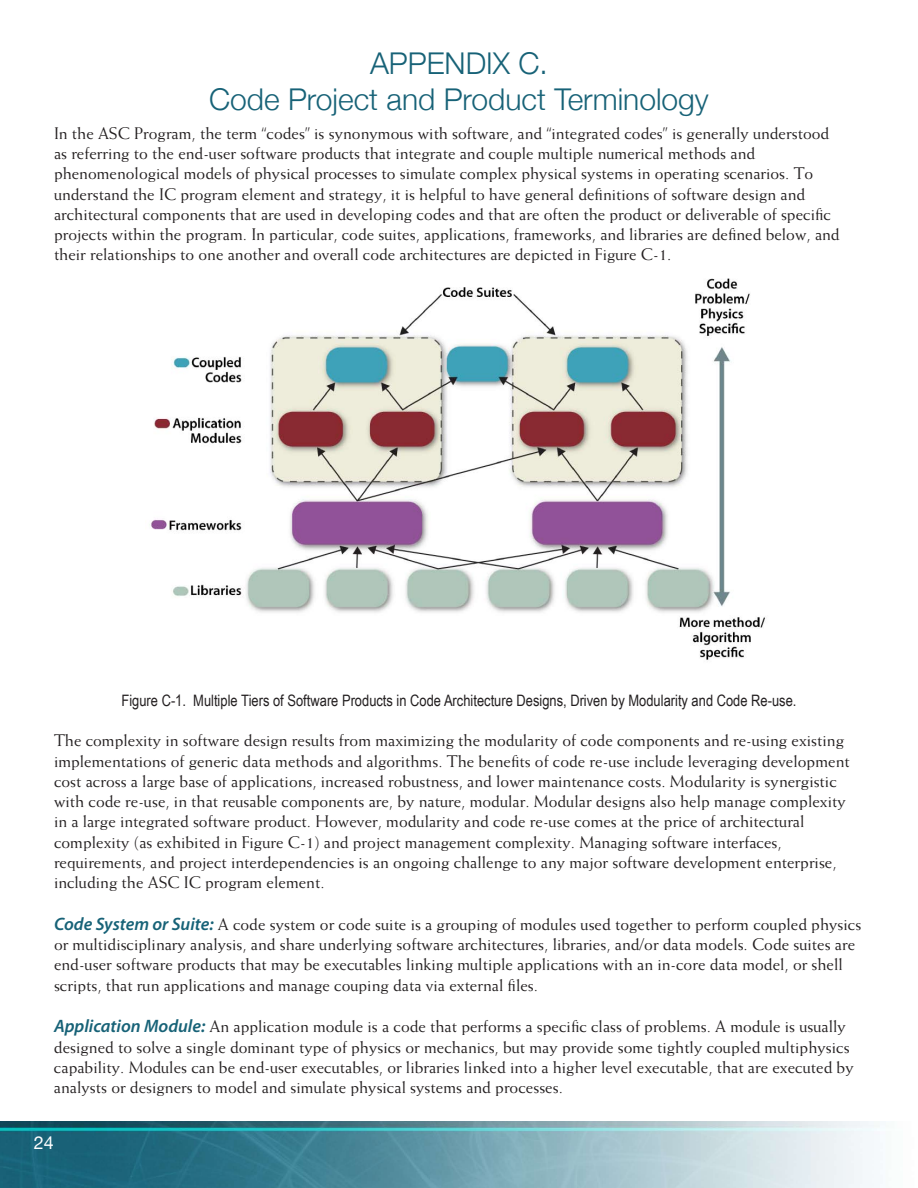
<style>
.page{position:relative;width:918px;height:1188px;background:#fff}
.page>*{position:absolute;margin:0;border:0;box-sizing:border-box;transform-origin:0 0}
.t1{font:300 30px/36px "Helvetica Neue";color:#176277;text-align:center}
.t2{font:18px "Helvetica Neue";color:#fff}
.t3{font:16.8px/20.2px "Weiss";color:#231f20}
.t4{font:15.75px "Arial Narrow";color:#231f20}
.s1{font-family:"Myriad Pro";font-weight:600;font-style:italic;font-size:18px;color:#176277}
</style>
<div class="page">
<img style="left:0;top:1121px;width:880px;height:67px">
<img style="left:151px;top:278px;width:614px;height:382px">
<h1 class="t1" style="left:209px;top:45px;width:501px">Appendix C.<br>Code Project and Product Terminology</h1>
<p class="t3" style="left:54px;top:123px;width:787px">In the ASC Program, the term “codes” is synonymous with software, and “integrated codes” is generally understood as referring to the end-user software products that integrate and couple multiple numerical methods and phenomenological models of physical processes to simulate complex physical systems in operating scenarios. To understand the IC program element and strategy, it is helpful to have general definitions of software design and architectural components that are used in developing codes and that are often the product or deliverable of specific projects within the program. In particular, code suites, applications, frameworks, and libraries are defined below, and their relationships to one another and overall code architectures are depicted in Figure C-1.</p>
<p class="t4" style="left:121px;top:691px;width:676px">Figure C-1. Multiple Tiers of Software Products in Code Architecture Designs, Driven by Modularity and Code Re-use.</p>
<p class="t3" style="left:54px;top:730px;width:797px">The complexity in software design results from maximizing the modularity of code components and re-using existing implementations of generic data methods and algorithms. The benefits of code re-use include leveraging development cost across a large base of applications, increased robustness, and lower maintenance costs. Modularity is synergistic with code re-use, in that reusable components are, by nature, modular. Modular designs also help manage complexity in a large integrated software product. However, modularity and code re-use comes at the price of architectural complexity (as exhibited in Figure C-1) and project management complexity. Managing software interfaces, requirements, and project interdependencies is an ongoing challenge to any major software development enterprise, including the ASC IC program element.</p>
<p class="t3" style="left:54px;top:914px;width:809px"><span class="s1">Code System or Suite:</span> A code system or code suite is a grouping of modules used together to perform coupled physics or multidisciplinary analysis, and share underlying software architectures, libraries, and/or data models. Code suites are end-user software products that may be executables linking multiple applications with an in-core data model, or shell scripts, that run applications and manage couping data via external files.</p>
<p class="t3" style="left:54px;top:1016px;width:801px"><span class="s1">Application Module:</span> An application module is a code that performs a specific class of problems. A module is usually designed to solve a single dominant type of physics or mechanics, but may provide some tightly coupled multiphysics capability. Modules can be end-user executables, or libraries linked into a higher level executable, that are executed by analysts or designers to model and simulate physical systems and processes.</p>
<p class="t2" style="left:34px;top:1132px;width:22px">24</p>
</div>
